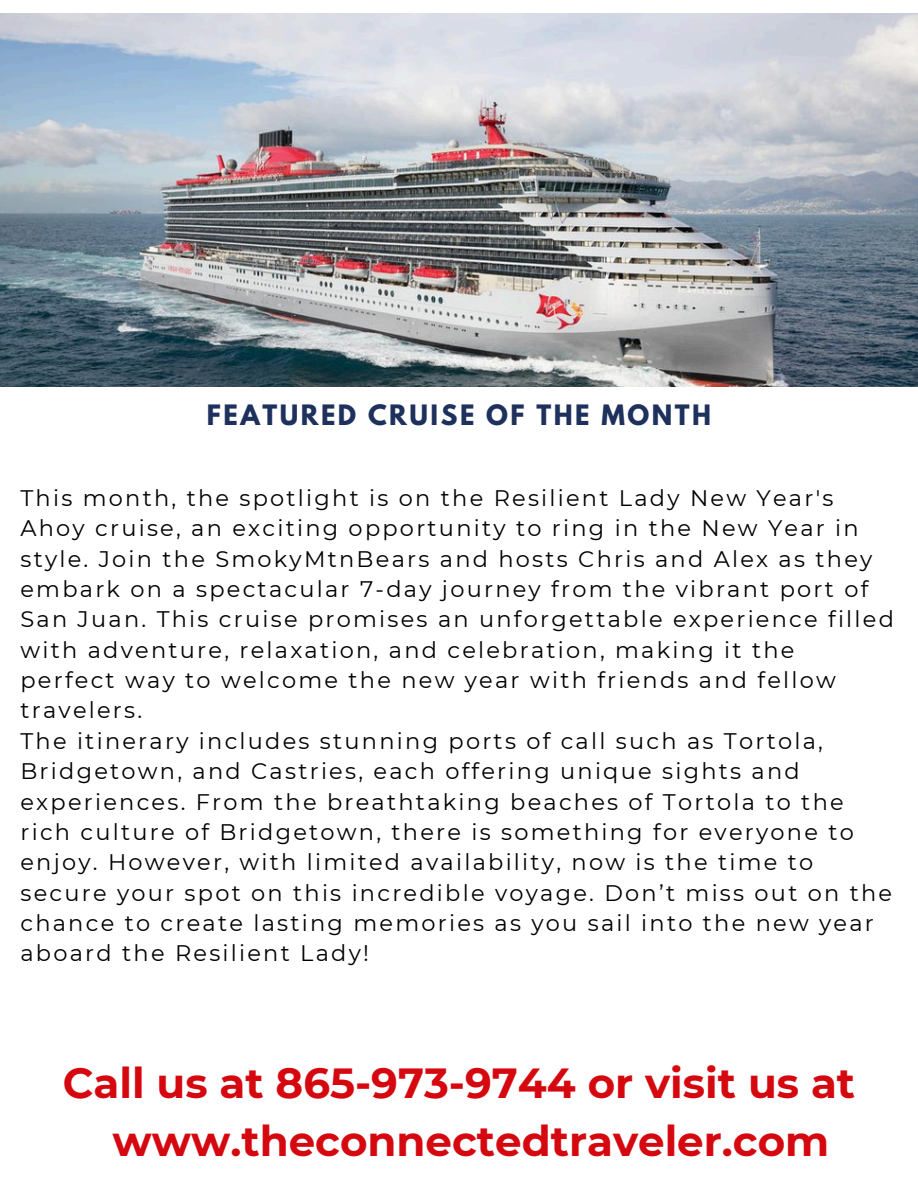
<style>
.page{position:relative;width:918px;height:1188px;background:#fff}
.page>*{position:absolute;margin:0;border:0;box-sizing:border-box;transform-origin:0 0}
.t1{font:700 42px/58.5px "Montserrat";color:#d50810;text-align:center}
.t2{font:700 24.9px "League Spartan";letter-spacing:.1em;color:#1e315c}
.t3{font:22.5px/30.3px "Montserrat";letter-spacing:.1em;color:#000}
</style>
<div class="page">
<img style="left:0;top:14px;width:918px;height:372px">
<p class="t2" style="left:207px;top:403px;width:506px">FEATURED CRUISE OF THE MONTH</p>
<p class="t3" style="left:20px;top:483px;width:875px">This month, the spotlight is on the Resilient Lady New Year's Ahoy cruise, an exciting opportunity to ring in the New Year in style. Join the SmokyMtnBears and hosts Chris and Alex as they embark on a spectacular 7-day journey from the vibrant port of San Juan. This cruise promises an unforgettable experience filled with adventure, relaxation, and celebration, making it the perfect way to welcome the new year with friends and fellow travelers.<br>The itinerary includes stunning ports of call such as Tortola, Bridgetown, and Castries, each offering unique sights and experiences. From the breathtaking beaches of Tortola to the rich culture of Bridgetown, there is something for everyone to enjoy. However, with limited availability, now is the time to secure your spot on this incredible voyage. Don’t miss out on the chance to create lasting memories as you sail into the new year aboard the Resilient Lady!</p>
<h2 class="t1" style="left:63px;top:1054px;width:794px">Call us at 865-973-9744 or visit us at www.theconnectedtraveler.com</h2>
</div>
